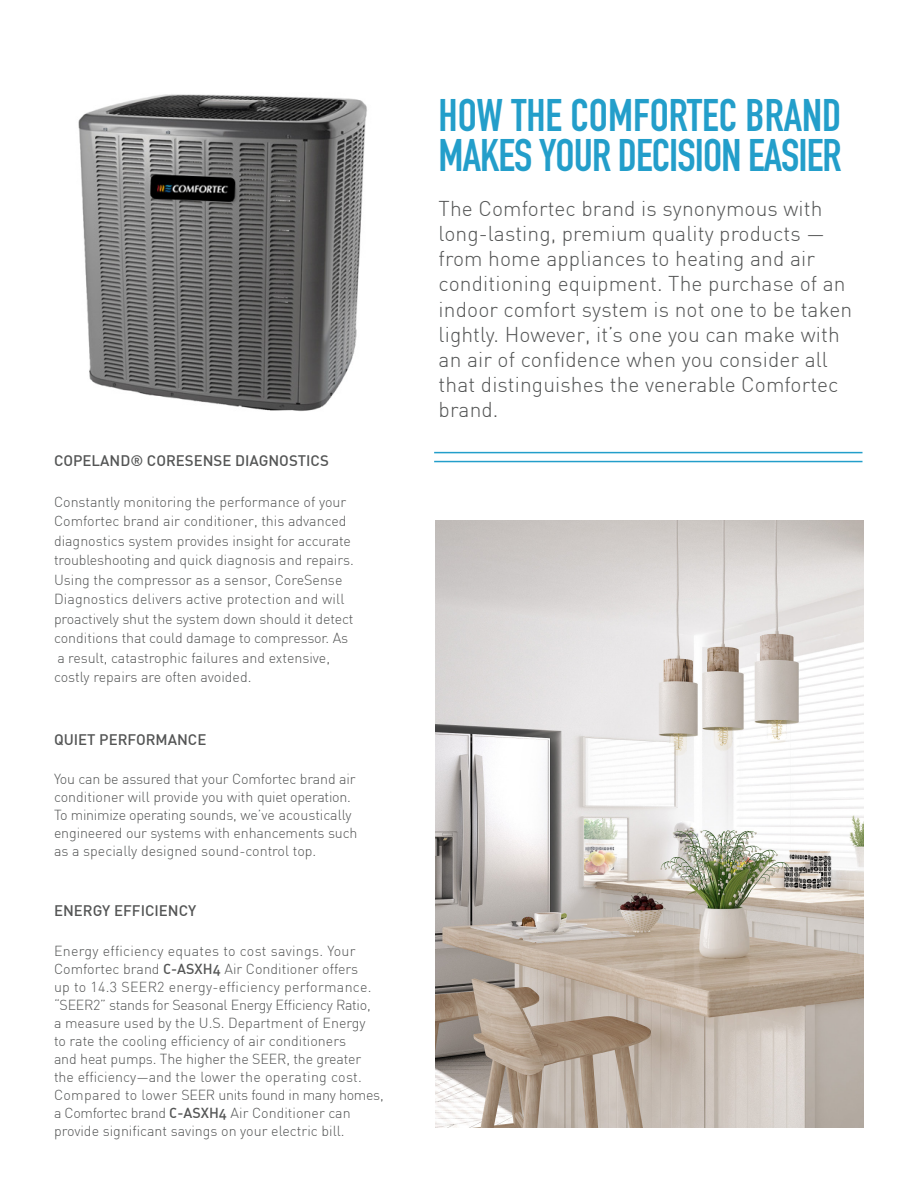
<style>
.page{position:relative;width:918px;height:1188px;background:#fff}
.page>*{position:absolute;margin:0;border:0;box-sizing:border-box;transform-origin:0 0}
.t1{font:700 45px "DIN Condensed";letter-spacing:-.02em;color:#239eca}
.t2{font:700 45px "DIN Condensed";color:#239eca}
.t3{font:300 21px/25.2px "DIN";letter-spacing:.005em;color:#545555;text-align:justify}
.t4{font:500 15px "DIN";color:#545555}
.t5{font:300 14.25px/18px "DIN";color:#545555}
.t6{font:300 14.25px "DIN";letter-spacing:.02em;color:#545555}
.s1{font-family:"DIN Medium Alternate";font-weight:400}
</style>
<div class="page">
<img style="left:78px;top:94px;width:289px;height:317px">
<hr style="left:434px;top:452px;width:428px;height:1px;background:#239eca">
<hr style="left:434px;top:461px;width:428px;height:1px;background:#239eca">
<img style="left:436px;top:520px;width:428px;height:608px">
<p class="t4" style="left:54px;top:451px;width:276px">COPELAND® CORESENSE DIAGNOSTICS</p>
<p class="t5" style="left:54px;top:492px;width:301px;line-height:19.5px">Constantly monitoring the performance of your Comfortec brand air conditioner, this advanced diagnostics system provides insight for accurate troubleshooting and quick diagnosis and repairs.<br>Using the compressor as a sensor, CoreSense Diagnostics delivers active protection and will proactively shut the system down should it detect conditions that could damage to compressor. As a result, catastrophic failures and extensive, costly repairs are often avoided.</p>
<p class="t4" style="left:54px;top:730px;width:154px">QUIET PERFORMANCE</p>
<p class="t5" style="left:54px;top:770px;width:305px">You can be assured that your Comfortec brand air conditioner will provide you with quiet operation.<br>To minimize operating sounds, we’ve acoustically engineered our systems with enhancements such as a specially designed sound-control top.</p>
<p class="t4" style="left:54px;top:901px;width:144px">ENERGY EFFICIENCY</p>
<p class="t6" style="left:54px;top:942px;width:303px">Energy efficiency equates to cost savings. Your</p>
<p class="t5" style="left:54px;top:959px;width:331px">Comfortec brand <span class="s1">C-ASXH4</span> Air Conditioner offers<br>up to 14.3 SEER2 energy-efficiency performance. “SEER2” stands for Seasonal Energy Efficiency Ratio,<br>a measure used by the U.S. Department of Energy<br>to rate the cooling efficiency of air conditioners<br>and heat pumps. The higher the SEER, the greater the efficiency—and the lower the operating cost.<br>Compared to lower SEER units found in many homes, a Comfortec brand <span class="s1">C-ASXH4</span> Air Conditioner can provide significant savings on your electric bill.</p>
<p class="t2" style="left:439px;top:85px;width:404px">HOW THE COMFORTEC BRAND</p>
<p class="t1" style="left:439px;top:125px;width:405px">MAKES YOUR DECISION EASIER</p>
<p class="t3" style="left:439px;top:196px;width:388px">The Comfortec brand is synonymous with long-lasting, premium quality products — from home appliances to heating and air</p>
<p class="t3" style="left:439px;top:271px;width:415px;text-align:left">conditioning equipment. The purchase of an indoor comfort system is not one to be taken lightly. However, it’s one you can make with an air of confidence when you consider all that distinguishes the venerable Comfortec brand.</p>
</div>
